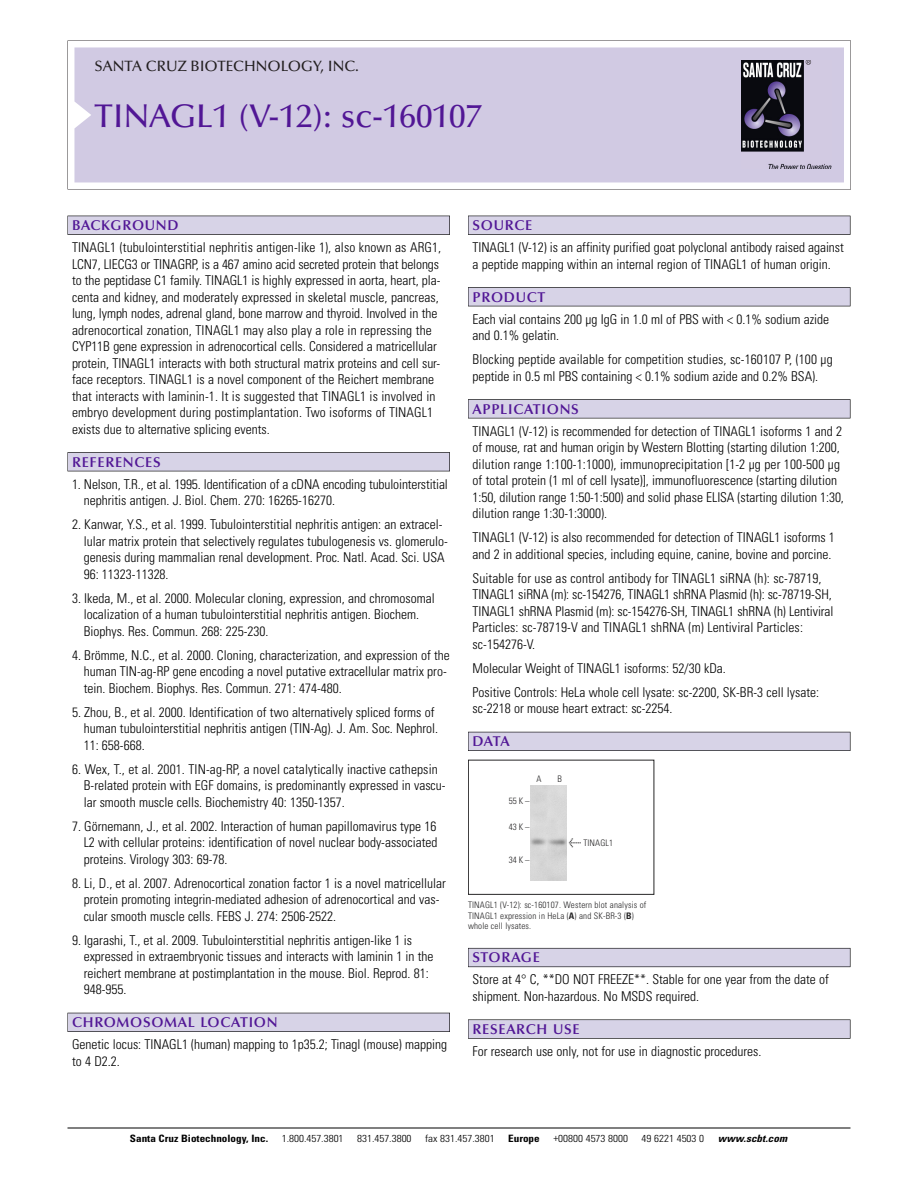
<style>
.page{position:relative;width:918px;height:1188px;background:#fff}
.page>*{position:absolute;margin:0;border:0;box-sizing:border-box;transform-origin:0 0}
.t1{font:500 33px "Optima";color:#511695}
.t2{font:500 15px "Optima";color:#231f20}
.t3{font:600 14.25px "Optima";letter-spacing:.05em;color:#511695}
.t4{font:300 condensed 13.5px/16.5px "Univers";color:#000}
.t5{font:300 condensed 10.2px "Univers";color:#000;scale:1.1 1}
.t6{font:700 condensed 10.2px "Univers";color:#000;scale:1.1 1}
.t7{font:italic 700 condensed 10.2px "Univers";letter-spacing:.005em;color:#000;scale:1.1 1}
.t8{font:9px/10.5px "Univers Condensed Light+YEPJEB";letter-spacing:.015em;color:#272627}
.s1{font-family:"Meta Plus Book Roman+SJWUPL";font-size:10.5px}
.s2{font-family:"Univers Condensed Bold+JLGEIV"}
</style>
<div class="page">
<svg style="left:68px;top:40px;width:783px;height:149px"></svg>
<div style="left:74px;top:47px;width:770px;height:135px;background:#d1cae3"></div>
<img style="left:741px;top:60px;width:90px;height:108px">
<div style="left:468px;top:216px;width:382px;height:19px;background:#525155"></div>
<div style="left:468px;top:216px;width:382px;height:18px;background:#d7d3e7"></div>
<div style="left:468px;top:287px;width:382px;height:19px;background:#525155"></div>
<div style="left:468px;top:288px;width:382px;height:18px;background:#d7d3e7"></div>
<div style="left:468px;top:399px;width:382px;height:19px;background:#545357"></div>
<div style="left:468px;top:400px;width:382px;height:18px;background:#d7d3e7"></div>
<div style="left:468px;top:732px;width:382px;height:19px;background:#54535a"></div>
<div style="left:468px;top:732px;width:382px;height:18px;background:#d7d3e7"></div>
<div style="left:468px;top:948px;width:382px;height:19px;background:#66646d"></div>
<div style="left:468px;top:949px;width:382px;height:18px;background:#d7d3e7"></div>
<svg style="left:468px;top:1019px;width:382px;height:20px"></svg>
<div style="left:468px;top:1020px;width:382px;height:18px;background:#d7d3e7"></div>
<hr style="left:68px;top:1128px;width:782px;height:1px;background:#000">
<div style="left:68px;top:216px;width:382px;height:19px;background:#525155"></div>
<div style="left:68px;top:216px;width:381px;height:18px;background:#d7d3e7"></div>
<div style="left:68px;top:452px;width:382px;height:19px;background:#525155"></div>
<div style="left:68px;top:453px;width:381px;height:18px;background:#d7d3e7"></div>
<div style="left:68px;top:1013px;width:382px;height:19px;background:#525158"></div>
<div style="left:68px;top:1013px;width:381px;height:18px;background:#d7d3e7"></div>
<div style="left:468px;top:760px;width:186px;height:135px;border:1px solid #272627"></div>
<img style="left:531px;top:785px;width:36px;height:95px">
<p class="t2" style="left:94px;top:61px;width:266px">SANTA CRUZ BIOTECHNOLOGY, INC.</p>
<h1 class="t1" style="left:94px;top:103px;width:389px">TINAGL1 (V-12): sc-160107</h1>
<p class="t3" style="left:72px;top:219px;width:108px">BACKGROUND</p>
<p class="t4" style="left:72px;top:240px;width:371px">TINAGL1 (tubulointerstitial nephritis antigen-like 1), also known as ARG1, LCN7, LIECG3 or TINAGRP, is a 467 amino acid secreted protein that belongs to the peptidase C1 family. TINAGL1 is highly expressed in aorta, heart, pla&shy;centa and kidney, and moderately expressed in skeletal muscle, pancreas, lung, lymph nodes, adrenal gland, bone marrow and thyroid. Involved in the adrenocortical zonation, TINAGL1 may also play a role in repressing the CYP11B gene expression in adrenocortical cells. Considered a matricellular protein, TINAGL1 interacts with both structural matrix proteins and cell sur&shy;face receptors. TINAGL1 is a novel component of the Reichert membrane that interacts with laminin-1. It is suggested that TINAGL1 is involved in embryo development during postimplantation. Two isoforms of TINAGL1 exists due to alternative splicing events.</p>
<p class="t3" style="left:72px;top:456px;width:90px">REFERENCES</p>
<p class="t4" style="left:84px;top:477px;width:366px;text-indent:-12px">1. Nelson, T.R., et al. 1995. Identification of a cDNA encoding tubulointerstitial nephritis antigen. J. Biol. Chem. 270: 16265-16270.</p>
<p class="t4" style="left:84px;top:517px;width:366px;text-indent:-12px">2. Kanwar, Y.S., et al. 1999. Tubulointerstitial nephritis antigen: an extracel&shy;lular matrix protein that selectively regulates tubulogenesis vs. glomerulo&shy;genesis during mammalian renal development. Proc. Natl. Acad. Sci. USA 96: 11323-11328.</p>
<p class="t4" style="left:84px;top:591px;width:353px;text-indent:-12px">3. Ikeda, M., et al. 2000. Molecular cloning, expression, and chromosomal localization of a human tubulointerstitial nephritis antigen. Biochem.<br>Biophys. Res. Commun. 268: 225-230.</p>
<p class="t4" style="left:84px;top:648px;width:368px;text-indent:-12px">4. Brömme, N.C., et al. 2000. Cloning, characterization, and expression of the human TIN-ag-RP gene encoding a novel putative extracellular matrix pro&shy;tein. Biochem. Biophys. Res. Commun. 271: 474-480.</p>
<p class="t4" style="left:84px;top:705px;width:356px;text-indent:-12px">5. Zhou, B., et al. 2000. Identification of two alternatively spliced forms of human tubulointerstitial nephritis antigen (TIN-Ag). J. Am. Soc. Nephrol.<br>11: 658-668.</p>
<p class="t4" style="left:84px;top:762px;width:363px;text-indent:-12px">6. Wex, T., et al. 2001. TIN-ag-RP, a novel catalytically inactive cathepsin<br>B-related protein with EGF domains, is predominantly expressed in vascu&shy;lar smooth muscle cells. Biochemistry 40: 1350-1357.</p>
<p class="t4" style="left:84px;top:819px;width:355px;text-align:justify;text-indent:-12px">7. Görnemann, J., et al. 2002. Interaction of human papillomavirus type 16<br>L2 with cellular proteins: identification of novel nuclear body-associated proteins. Virology 303: 69-78.</p>
<p class="t4" style="left:84px;top:876px;width:364px;text-indent:-12px">8. Li, D., et al. 2007. Adrenocortical zonation factor 1 is a novel matricellular protein promoting integrin-mediated adhesion of adrenocortical and vas&shy;cular smooth muscle cells. FEBS J. 274: 2506-2522.</p>
<p class="t4" style="left:84px;top:933px;width:351px;text-indent:-12px">9. Igarashi, T., et al. 2009. Tubulointerstitial nephritis antigen-like 1 is expressed in extraembryonic tissues and interacts with laminin 1 in the reichert membrane at postimplantation in the mouse. Biol. Reprod. 81:<br>948-955.</p>
<p class="t3" style="left:72px;top:1017px;width:207px">CHROMOSOMAL LOCATION</p>
<p class="t4" style="left:72px;top:1037px;width:377px">Genetic locus: TINAGL1 (human) mapping to 1p35.2; Tinagl (mouse) mapping to 4 D2.2.</p>
<p class="t3" style="left:473px;top:219px;width:61px">SOURCE</p>
<p class="t4" style="left:473px;top:240px;width:373px">TINAGL1 (V-12) is an affinity purified goat polyclonal antibody raised against a peptide mapping within an internal region of TINAGL1 of human origin.</p>
<p class="t3" style="left:473px;top:291px;width:74px">PRODUCT</p>
<p class="t4" style="left:473px;top:312px;width:358px">Each vial contains 200 µg IgG in 1.0 ml of PBS with &lt; 0.1% sodium azide and 0.1% gelatin.</p>
<p class="t4" style="left:473px;top:352px;width:362px">Blocking peptide available for competition studies, sc-160107 P, (100 µg peptide in 0.5 ml PBS containing &lt; 0.1% sodium azide and 0.2% BSA).</p>
<p class="t3" style="left:473px;top:403px;width:108px">APPLICATIONS</p>
<p class="t4" style="left:473px;top:424px;width:373px">TINAGL1 (V-12) is recommended for detection of TINAGL1 isoforms 1 and 2 of mouse, rat and human origin by Western Blotting (starting dilution 1:200, dilution range 1:100-1:1000), immunoprecipitation [1-2 µg per 100-500 µg of total protein (1 ml of cell lysate)], immunofluorescence (starting dilution 1:50, dilution range 1:50-1:500) and solid phase ELISA (starting dilution 1:30, dilution range 1:30-1:3000).</p>
<p class="t4" style="left:473px;top:530px;width:364px">TINAGL1 (V-12) is also recommended for detection of TINAGL1 isoforms 1 and 2 in additional species, including equine, canine, bovine and porcine.</p>
<p class="t4" style="left:473px;top:571px;width:363px">Suitable for use as control antibody for TINAGL1 siRNA (h): sc-78719, TINAGL1 siRNA (m): sc-154276, TINAGL1 shRNA Plasmid (h): sc-78719-SH, TINAGL1 shRNA Plasmid (m): sc-154276-SH, TINAGL1 shRNA (h) Lentiviral Particles: sc-78719-V and TINAGL1 shRNA (m) Lentiviral Particles: sc-154276-V.</p>
<p class="t4" style="left:473px;top:657px;width:348px;line-height:24px">Molecular Weight of TINAGL1 isoforms: 52/30 kDa.<br>Positive Controls: HeLa whole cell lysate: sc-2200, SK-BR-3 cell lysate:</p>
<p class="t4" style="left:473px;top:701px;width:202px">sc-2218 or mouse heart extract: sc-2254.</p>
<p class="t3" style="left:473px;top:736px;width:39px">DATA</p>
<p class="t8" style="left:536px;top:774px;width:7px">A</p>
<p class="t8" style="left:557px;top:774px;width:6px">B</p>
<p class="t8" style="left:509px;top:796px;width:22px">55K–</p>
<p class="t8" style="left:509px;top:822px;width:22px">43K–</p>
<p class="t8" style="left:509px;top:856px;width:22px">34K–</p>
<p class="t8" style="left:569px;top:838px;width:46px"><span class="s1">&lt;</span> TINAGL1</p>
<p class="t8" style="left:468px;top:901px;width:180px">TINAGL1 (V-12): sc-160107. Western blot analysis of<br>TINAGL1 expression in HeLa (<span class="s2">A</span>) and SK-BR-3 (<span class="s2">B</span>) whole cell lysates.</p>
<p class="t3" style="left:473px;top:952px;width:69px">STORAGE</p>
<p class="t4" style="left:473px;top:973px;width:358px">Store at 4° C, **DO NOT FREEZE**. Stable for one year from the date of shipment. Non-hazardous. No MSDS required.</p>
<p class="t3" style="left:473px;top:1023px;width:109px">RESEARCH USE</p>
<p class="t4" style="left:473px;top:1044px;width:290px">For research use only, not for use in diagnostic procedures.</p>
<p class="t6" style="left:130px;top:1135px;width:127px">Santa Cruz Biotechnology, Inc.</p>
<p class="t5" style="left:282px;top:1135px;width:58px">1.800.457.3801</p>
<p class="t5" style="left:357px;top:1135px;width:51px">831.457.3800</p>
<p class="t5" style="left:425px;top:1135px;width:65px">fax 831.457.3801</p>
<p class="t6" style="left:508px;top:1135px;width:30px">Europe</p>
<p class="t5" style="left:553px;top:1135px;width:69px">+00800 4573 8000</p>
<p class="t5" style="left:642px;top:1135px;width:58px">49 6221 4503 0</p>
<p class="t7" style="left:718px;top:1135px;width:64px">www.scbt.com</p>
</div>
